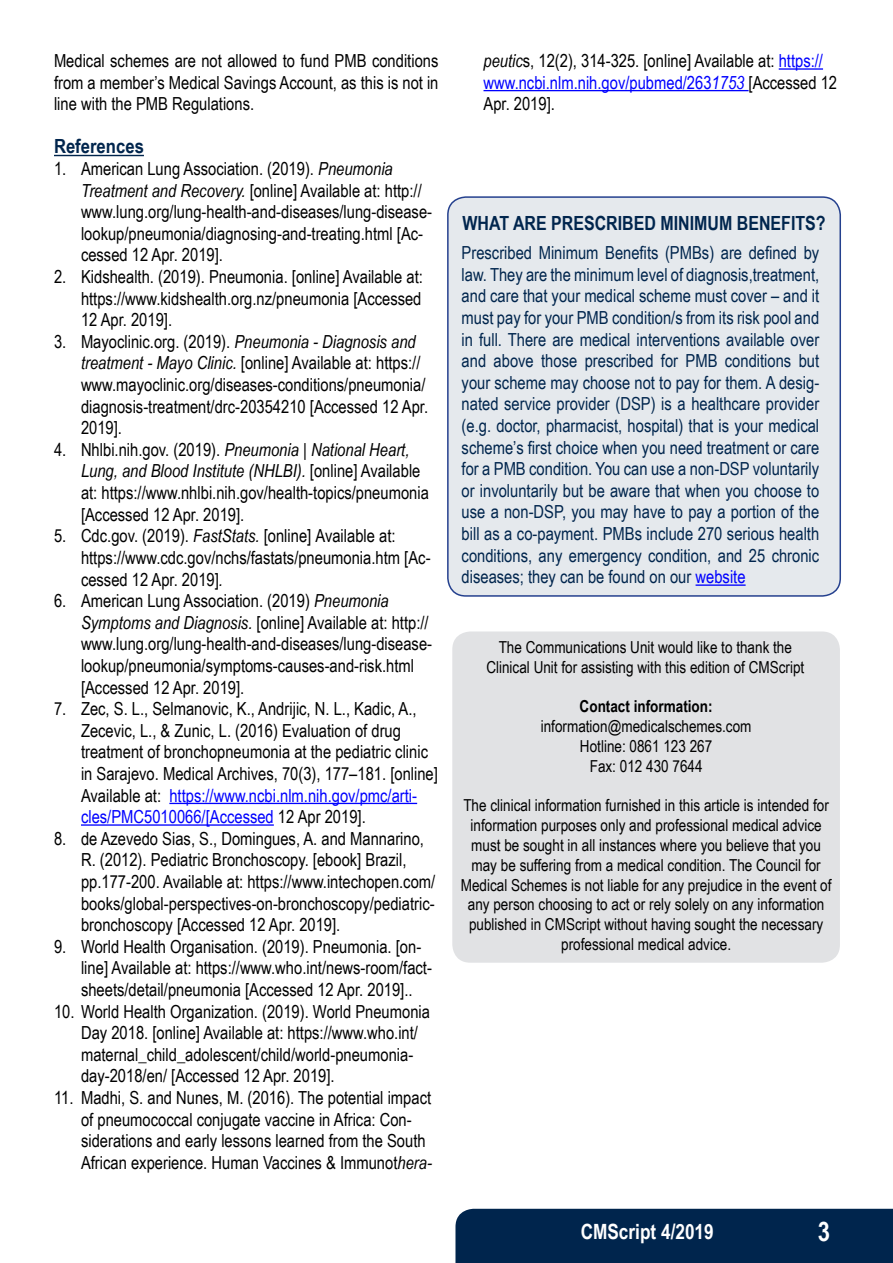
<style>
.page{position:relative;width:893px;height:1263px;background:#fff}
.page>*{position:absolute;margin:0;border:0;box-sizing:border-box;transform-origin:0 0}
.t1{font:700 27px "Arial Narrow";color:#fff}
.t2{font:700 21px "Arial Narrow";color:#fff}
.t3{font:700 19.5px "Arial Narrow";color:#00254d}
.t4{font:700 19.5px "Arial Narrow";color:#00254d;scale:1.04 1}
.t5{font:18px/21.6px "Arial Narrow";color:#000}
.t6{font:18px/21.6px "Arial Narrow";color:#00254d;text-align:justify}
.t7{font:16.5px/19.8px "Arial Narrow";color:#000;text-align:center}
.t8{font:700 16.5px "Arial Narrow";color:#000}
.s1{font-style:italic}
.s2{color:#00f}
.s3{font-style:italic;color:#00f}
</style>
<div class="page">
<div style="left:455px;top:1209px;width:438px;height:54px;background:#00254d"></div>
<hr style="left:54px;top:155px;width:90px;height:1px;background:#00254d">
<hr style="left:169px;top:803px;width:248px;height:1px;background:#00f">
<hr style="left:81px;top:824px;width:193px;height:2px;background:#00f">
<hr style="left:779px;top:68px;width:44px;height:2px;background:#00f">
<hr style="left:483px;top:90px;width:266px;height:1px;background:#00f">
<div style="left:448px;top:197px;width:392px;height:399px;background:#e5e9ed;border-radius:18px"></div>
<div style="left:447px;top:196px;width:394px;height:401px;border:2px solid #24408e;border-radius:18px"></div>
<hr style="left:696px;top:584px;width:50px;height:2px;background:#00f">
<div style="left:452px;top:631px;width:388px;height:332px;background:#e1e2e4;border-radius:18px"></div>
<p class="t5" style="left:54px;top:49px;width:386px;text-align:justify">Medical schemes are not allowed to fund PMB conditions from a member’s Medical Savings Account, as this is not in line with the PMB Regulations.</p>
<p class="t4" style="left:54px;top:132px;width:88px">References</p>
<p class="t5" style="left:81px;top:157px;width:353px;text-indent:-27px">1. American Lung Association. (2019). <span class="s1">Pneumonia Treatment and Recovery.</span> [online] Available at: http:// www.lung.org/lung-health-and-diseases/lung-disease&shy;lookup/pneumonia/diagnosing-and-treating.html [Ac&shy;cessed 12 Apr. 2019].</p>
<p class="t5" style="left:81px;top:265px;width:343px;text-align:justify;text-indent:-27px">2. Kidshealth. (2019). Pneumonia. [online] Available at: https://www.kidshealth.org.nz/pneumonia [Accessed 12 Apr. 2019].</p>
<p class="t5" style="left:81px;top:330px;width:349px;text-indent:-27px">3. Mayoclinic.org. (2019). <span class="s1">Pneumonia - Diagnosis and treatment - Mayo Clinic.</span> [online] Available at: https:// www.mayoclinic.org/diseases-conditions/pneumonia/ diagnosis-treatment/drc-20354210 [Accessed 12 Apr.<br>2019].</p>
<p class="t5" style="left:81px;top:438px;width:349px;text-indent:-27px">4. Nhlbi.nih.gov. (2019). <span class="s1">Pneumonia | National Heart, Lung, and Blood Institute (NHLBI).</span> [online] Available at: https://www.nhlbi.nih.gov/health-topics/pneumonia [Accessed 12 Apr. 2019].</p>
<p class="t5" style="left:81px;top:524px;width:351px;text-indent:-27px">5. Cdc.gov. (2019). <span class="s1">FastStats.</span> [online] Available at: https://www.cdc.gov/nchs/fastats/pneumonia.htm [Ac&shy;cessed 12 Apr. 2019]<span class="s1">.</span></p>
<p class="t5" style="left:81px;top:589px;width:353px;text-indent:-27px">6. American Lung Association. (2019) <span class="s1">Pneumonia Symptoms and Diagnosis.</span> [online] Available at: http:// www.lung.org/lung-health-and-diseases/lung-disease&shy;lookup/pneumonia/symptoms-causes-and-risk.html [Accessed 12 Apr. 2019].</p>
<p class="t5" style="left:81px;top:697px;width:358px;text-indent:-27px">7. Zec, S. L., Selmanovic, K., Andrijic, N. L., Kadic, A., Zecevic, L., &amp; Zunic, L. (2016) Evaluation of drug treatment of bronchopneumonia at the pediatric clinic in Sarajevo. Medical Archives, 70(3), 177–181. [online] Available at: <span class="s2">https://www.ncbi.nlm.nih.gov/pmc/arti&shy;cles/PMC5010066/[Accessed</span> 12 Apr 2019].</p>
<p class="t5" style="left:81px;top:827px;width:356px;text-indent:-27px">8. de Azevedo Sias, S., Domingues, A. and Mannarino, R. (2012). Pediatric Bronchoscopy. [ebook] Brazil, pp.177-200. Available at: https://www.intechopen.com/ books/global-perspectives-on-bronchoscopy/pediatric&shy;bronchoscopy [Accessed 12 Apr. 2019].</p>
<p class="t5" style="left:81px;top:935px;width:352px;text-indent:-27px">9. World Health Organisation. (2019). Pneumonia. [on&shy;line] Available at: https://www.who.int/news-room/fact&shy;sheets/detail/pneumonia [Accessed 12 Apr. 2019]..</p>
<p class="t5" style="left:81px;top:1000px;width:350px;text-indent:-27px">10. World Health Organization. (2019). World Pneumonia Day 2018. [online] Available at: https://www.who.int/ maternal_child_adolescent/child/world-pneumonia&shy;day-2018/en/ [Accessed 12 Apr. 2019].</p>
<p class="t5" style="left:81px;top:1086px;width:352px;text-indent:-27px">11. Madhi, S. and Nunes, M. (2016). The potential impact of pneumococcal conjugate vaccine in Africa: Con&shy;siderations and early lessons learned from the South African experience. Human Vaccines &amp; Immunot<span class="s1">hera-</span></p>
<p class="t5" style="left:483px;top:49px;width:355px"><span class="s1">peutic</span>s, 12(2), 314-325. [online] Available at: <span class="s2">https:// www.ncbi.nlm.nih.gov/pubmed/263</span><span class="s3">1753</span> [Accessed 12<br>Apr. 2019].</p>
<p class="t3" style="left:462px;top:208px;width:365px">WHAT ARE PRESCRIBED MINIMUM BENEFITS?</p>
<p class="t6" style="left:462px;top:241px;width:359px">Prescribed Minimum Benefits (PMBs) are defined by law. They are the minimum level of diagnosis,treatment, and care that your medical scheme must cover – and it must pay for your PMB condition/s from its risk pool and in full. There are medical interventions available over and above those prescribed for PMB conditions but your scheme may choose not to pay for them. A desig&shy;nated service provider (DSP) is a healthcare provider (e.g. doctor, pharmacist, hospital) that is your medical scheme’s first choice when you need treatment or care for a PMB condition. You can use a non-DSP voluntarily or involuntarily but be aware that when you choose to use a non-DSP, you may have to pay a portion of the bill as a co-payment. PMBs include 270 serious health conditions, any emergency condition, and 25 chronic diseases; they can be found on our <span class="s2">website</span></p>
<p class="t7" style="left:486px;top:637px;width:320px">The Communications Unit would like to thank the<br>Clinical Unit for assisting with this edition of CMScript</p>
<p class="t8" style="left:580px;top:694px;width:135px">Contact information:</p>
<p class="t7" style="left:541px;top:716px;width:212px">information@medicalschemes.com<br>Hotline: 0861 123 267<br>Fax: 012 430 7644</p>
<p class="t7" style="left:461px;top:795px;width:372px">The clinical information furnished in this article is intended for information purposes only and professional medical advice must be sought in all instances where you believe that you may be suffering from a medical condition. The Council for Medical Schemes is not liable for any prejudice in the event of any person choosing to act or rely solely on any information published in CMScript without having sought the necessary professional medical advice.</p>
<p class="t2" style="left:581px;top:1216px;width:135px">CMScript 4/2019</p>
<h1 class="t1" style="left:818px;top:1211px;width:14px">3</h1>
</div>
